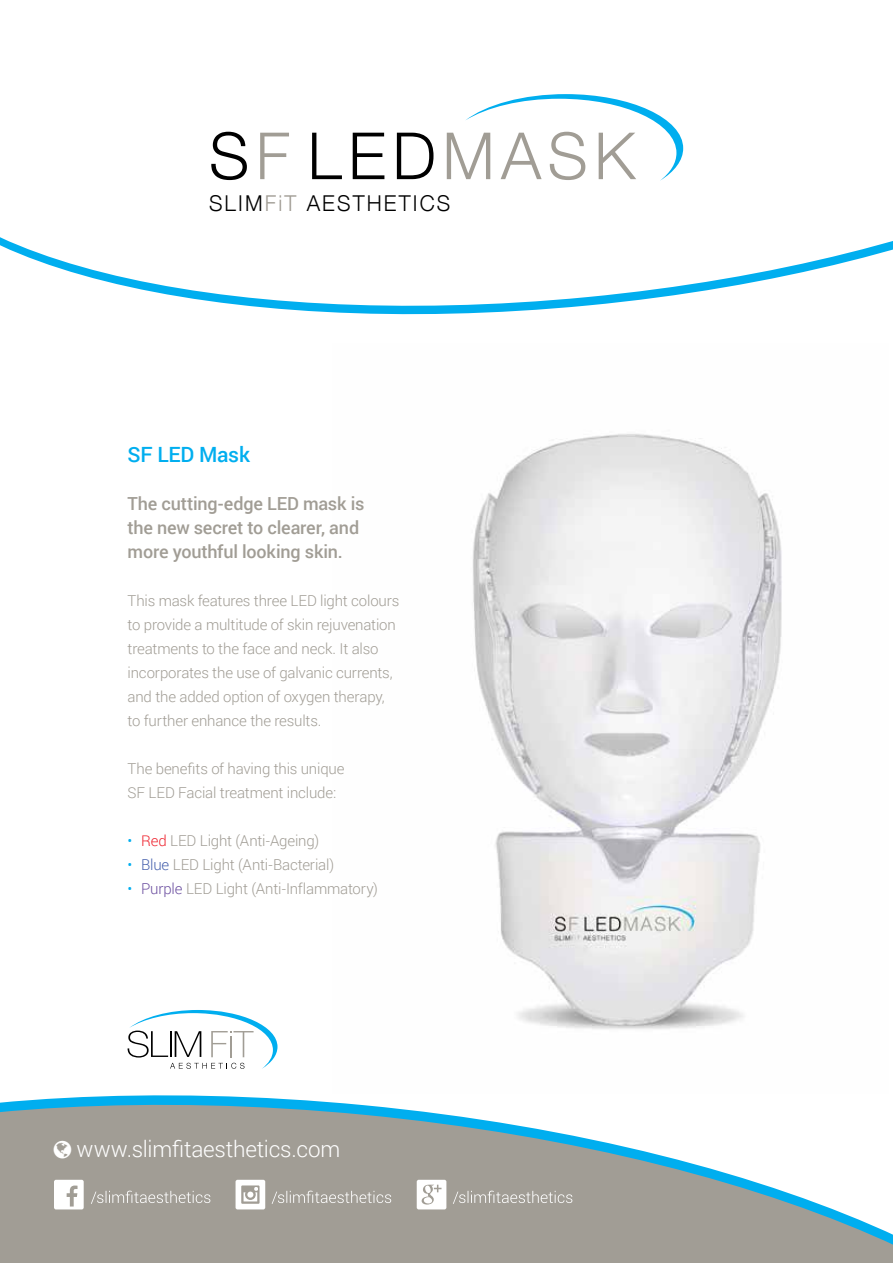
<style>
.page{position:relative;width:893px;height:1263px;background:#fff}
.page>*{position:absolute;margin:0;border:0;box-sizing:border-box;transform-origin:0 0}
.t1{font:300 65.1px "Helvetica Neue";letter-spacing:.1em;color:#a19d95}
.t2{font:300 22.5px "Roboto";letter-spacing:-.01em;color:#fff}
.t3{font:300 21.9px "Helvetica Neue";letter-spacing:.1em;color:#000}
.t4{font:500 21px "Roboto";letter-spacing:-.015em;color:#00aeef}
.t5{font:500 18px/24px "Roboto";letter-spacing:-.01em;color:#a19d95}
.t6{font:300 15px/24px "Roboto";letter-spacing:-.01em;color:#a19d95}
.s1{color:#000}
.s2{color:#a19d95}
.s3{color:#00aeef}
.s4{color:#ee242f}
.s5{color:#4761ad}
.s6{color:#6c4fa0}
</style>
<div class="page">
<img style="left:473px;top:434px;width:309px;height:595px">
<svg style="left:0;top:1095px;width:893px;height:168px;fill:#a19d95"></svg>
<svg style="left:0;top:145px;width:893px;height:170px"></svg>
<div style="left:54px;top:1180px;width:30px;height:29px;background:#fff;border-radius:2px"></div>
<svg style="left:67px;top:1185px;width:11px;height:21px"></svg>
<svg style="left:91px;top:1190px;width:119px;height:14px"></svg>
<svg style="left:272px;top:1190px;width:119px;height:14px"></svg>
<div style="left:236px;top:1180px;width:29px;height:29px;background:#fff;border-radius:2px"></div>
<svg style="left:241px;top:1185px;width:19px;height:19px"></svg>
<svg style="left:465px;top:94px;width:218px;height:87px"></svg>
<svg style="left:453px;top:1190px;width:119px;height:14px"></svg>
<div style="left:417px;top:1180px;width:29px;height:29px;background:#fff;border-radius:2px"></div>
<svg style="left:422px;top:1185px;width:19px;height:19px"></svg>
<svg style="left:127px;top:1010px;width:150px;height:59px"></svg>
<svg style="left:54px;top:1140px;width:17px;height:18px"></svg>
<h1 class="t1" style="left:209px;top:103px;width:428px"><span class="s1">S</span>F <span class="s1">LED</span>MASK</h1>
<h3 class="t3" style="left:209px;top:186px;width:243px">SLIM<span class="s2">FiT</span> AESTHETICS</h3>
<h3 class="t4" style="left:128px;top:440px;width:124px">SF LED Mask</h3>
<p class="t5" style="left:128px;top:491px;width:238px">The cutting-edge LED mask is the new secret to clearer, and more youthful looking skin.</p>
<p class="t6" style="left:128px;top:588px;width:273px">This mask features three LED light colours to provide a multitude of skin rejuvenation treatments to the face and neck. It also incorporates the use of galvanic currents, and the added option of oxygen therapy, to further enhance the results.</p>
<p class="t6" style="left:128px;top:756px;width:218px">The benefits of having this unique<br>SF LED Facial treatment include:</p>
<p class="t6" style="left:128px;top:828px;width:193px"><span class="s3">•</span> <span class="s4">Red</span> LED Light (Anti-Ageing)</p>
<p class="t6" style="left:128px;top:852px;width:208px"><span class="s3">•</span> <span class="s5">Blue</span> LED Light (Anti-Bacterial)</p>
<p class="t6" style="left:128px;top:876px;width:252px"><span class="s3">•</span> <span class="s6">Purple</span> LED Light (Anti-Inflammatory)</p>
<h2 class="t2" style="left:76px;top:1133px;width:265px">www.slimfitaesthetics.com</h2>
</div>
